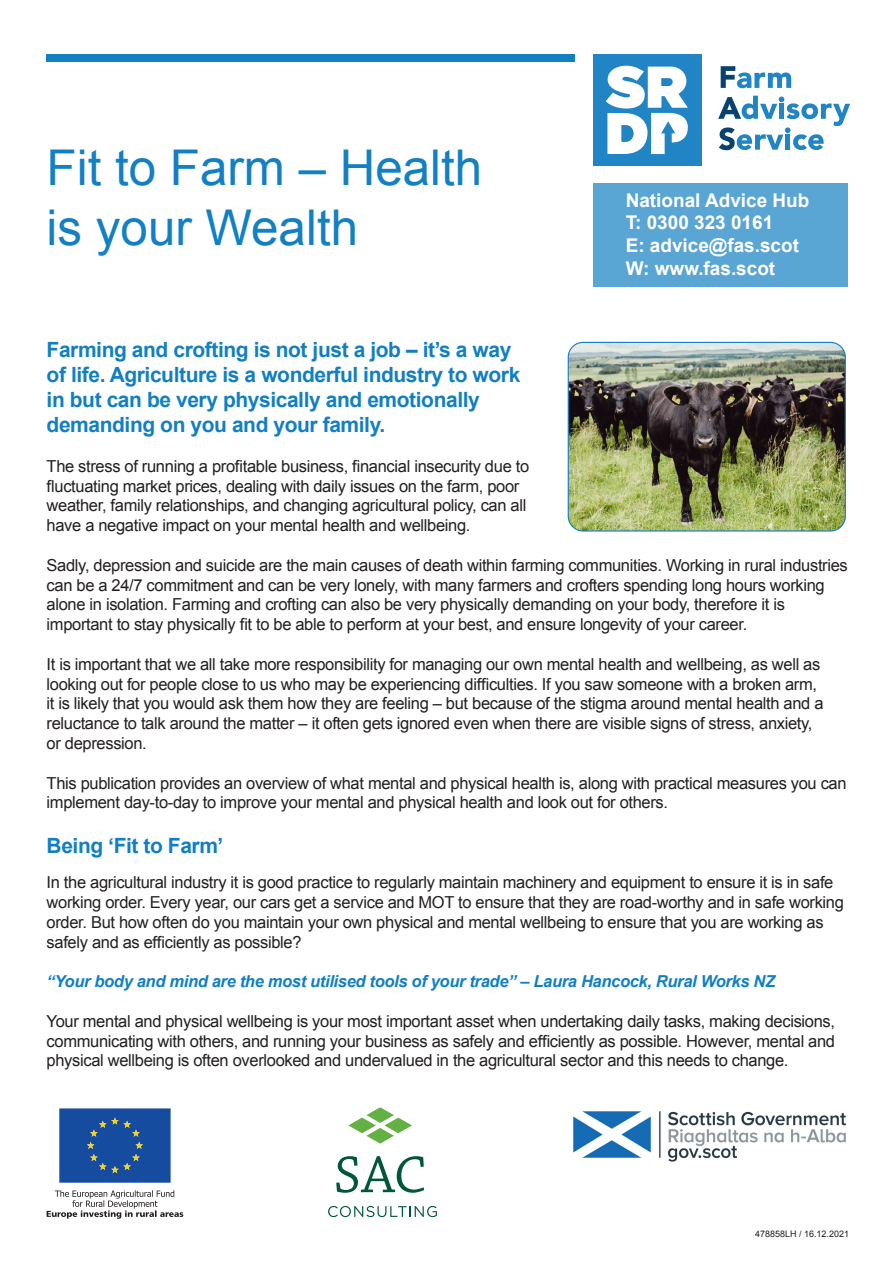
<style>
.page{position:relative;width:893px;height:1263px;background:#fff}
.page>*{position:absolute;margin:0;border:0;box-sizing:border-box;transform-origin:0 0}
.t1{font:49.35px/60.6px "Arial";color:#1380c3}
.t2{font:700 21px/25.2px "Arial";letter-spacing:-.02em;color:#127fc2}
.t3{font:700 18.9px/22.8px "Arial";color:#fff}
.t4{font:16.5px/19.8px "Arial";letter-spacing:-.02em;color:#231f20}
.t5{font:italic 700 16.5px "Arial";letter-spacing:-.02em;color:#127fc2}
.t6{font:9px "Arial";color:#231f20}
</style>
<div class="page">
<div style="left:593px;top:183px;width:255px;height:103px;background:#59a5d4"></div>
<div style="left:593px;top:54px;width:108px;height:111px;background:#2084c5"></div>
<svg style="left:721px;top:66px;width:70px;height:22px"></svg>
<svg style="left:718px;top:96px;width:132px;height:54px"></svg>
<svg style="left:606px;top:66px;width:82px;height:88px"></svg>
<svg style="left:59px;top:1108px;width:112px;height:75px;background:#20539e"></svg>
<svg style="left:47px;top:1190px;width:136px;height:29px"></svg>
<img style="left:573px;top:1111px;width:273px;height:51px">
<svg style="left:348px;top:1107px;width:64px;height:36px"></svg>
<svg style="left:336px;top:1156px;width:88px;height:37px"></svg>
<svg style="left:328px;top:1206px;width:109px;height:11px"></svg>
<img style="left:568px;top:342px;width:277px;height:189px">
<div style="left:568px;top:342px;width:278px;height:189px;border:1px solid #127fc2;border-radius:15px"></div>
<div style="left:47px;top:54px;width:528px;height:7px;background:#127fc2"></div>
<p class="t1" style="left:47px;top:138px;width:437px">Fit to Farm – Health is your Wealth</p>
<p class="t3" style="left:626px;top:189px;width:185px">National Advice Hub<br>T: 0300 323 0161<br>E: advice@fas.scot<br>W: www.fas.scot</p>
<p class="t2" style="left:47px;top:337px;width:475px">Farming and crofting is not just a job – it’s a way of life. Agriculture is a wonderful industry to work in but can be very physically and emotionally demanding on you and your family.</p>
<p class="t4" style="left:47px;top:456px;width:484px">The stress of running a profitable business, financial insecurity due to fluctuating market prices, dealing with daily issues on the farm, poor weather, family relationships, and changing agricultural policy, can all have a negative impact on your mental health and wellbeing.</p>
<p class="t4" style="left:47px;top:555px;width:803px">Sadly, depression and suicide are the main causes of death within farming communities. Working in rural industries can be a 24/7 commitment and can be very lonely, with many farmers and crofters spending long hours working alone in isolation. Farming and crofting can also be very physically demanding on your body, therefore it is important to stay physically fit to be able to perform at your best, and ensure longevity of your career.</p>
<p class="t4" style="left:47px;top:654px;width:778px">It is important that we all take more responsibility for managing our own mental health and wellbeing, as well as looking out for people close to us who may be experiencing difficulties. If you saw someone with a broken arm, it is likely that you would ask them how they are feeling – but because of the stigma around mental health and a reluctance to talk around the matter – it often gets ignored even when there are visible signs of stress, anxiety, or depression.</p>
<p class="t4" style="left:47px;top:773px;width:801px">This publication provides an overview of what mental and physical health is, along with practical measures you can implement day-to-day to improve your mental and physical health and look out for others.</p>
<p class="t2" style="left:47px;top:834px;width:178px">Being ‘Fit to Farm’</p>
<p class="t4" style="left:47px;top:873px;width:799px">In the agricultural industry it is good practice to regularly maintain machinery and equipment to ensure it is in safe working order. Every year, our cars get a service and MOT to ensure that they are road-worthy and in safe working order. But how often do you maintain your own physical and mental wellbeing to ensure that you are working as safely and as efficiently as possible?</p>
<p class="t5" style="left:47px;top:971px;width:730px">“Your body and mind are the most utilised tools of your trade” – Laura Hancock, Rural Works NZ</p>
<p class="t4" style="left:47px;top:1011px;width:790px;text-align:justify">Your mental and physical wellbeing is your most important asset when undertaking daily tasks, making decisions, communicating with others, and running your business as safely and efficiently as possible. However, mental and physical wellbeing is often overlooked and undervalued in the agricultural sector and this needs to change.</p>
<p class="t6" style="left:755px;top:1228px;width:96px">478858LH / 16.12.2021</p>
</div>
